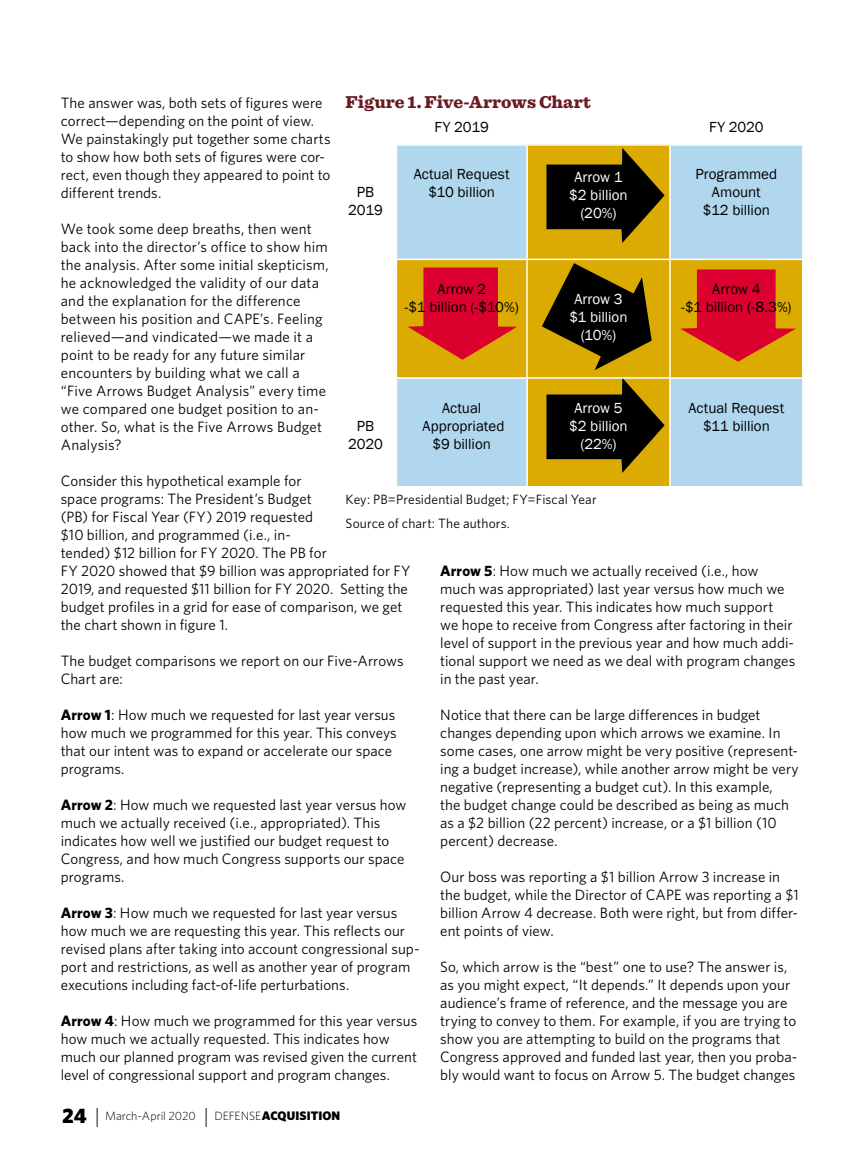
<style>
.page{position:relative;width:864px;height:1161px;background:#fff}
.page>*{position:absolute;margin:0;border:0;box-sizing:border-box;transform-origin:0 0}
.t1{font:900 18px "Sentinel";letter-spacing:-.005em;color:#691b22}
.body_text{font:15px/18px "Whitney";letter-spacing:.005em;color:#000}
.t2{font:15px/18px "Franklin Gothic";color:#000;text-align:center}
.t3{font:15px/18px "Franklin Gothic";color:#fff;text-align:center}
.t4{font:13.5px/24px "Whitney";letter-spacing:.01em;color:#000}
.t5{font:300 12px "Whitney";color:#000}
.s1{font-weight:700}
.s2{font-weight:900;font-size:21px}
.s3{font-size:21px}
.s4{font-weight:900;font-size:12.3px}
</style>
<div class="page">
<div style="left:398px;top:145px;width:405px;height:341px;background:#b1d7ef"></div>
<div style="left:528px;top:145px;width:141px;height:341px;background:#dcab01"></div>
<div style="left:398px;top:260px;width:404px;height:118px;background:#dcab01"></div>
<svg style="left:546px;top:148px;width:119px;height:95px"></svg>
<svg style="left:542px;top:263px;width:110px;height:107px"></svg>
<svg style="left:546px;top:379px;width:119px;height:94px"></svg>
<svg style="left:408px;top:268px;width:109px;height:92px"></svg>
<svg style="left:680px;top:269px;width:116px;height:93px"></svg>
<hr style="left:396px;top:144px;width:131px;height:2px;background:#fff">
<hr style="left:527px;top:144px;width:143px;height:2px;background:#fff">
<hr style="left:526px;top:146px;width:2px;height:113px;background:#fff">
<hr style="left:670px;top:144px;width:134px;height:2px;background:#fff">
<hr style="left:669px;top:146px;width:2px;height:113px;background:#fff">
<hr style="left:802px;top:146px;width:2px;height:113px;background:#fff">
<hr style="left:396px;top:259px;width:131px;height:1px;background:#fff">
<hr style="left:527px;top:259px;width:143px;height:1px;background:#fff">
<hr style="left:526px;top:260px;width:2px;height:117px;background:#fff">
<hr style="left:670px;top:259px;width:134px;height:1px;background:#fff">
<hr style="left:669px;top:260px;width:2px;height:117px;background:#fff">
<hr style="left:802px;top:260px;width:2px;height:117px;background:#fff">
<hr style="left:396px;top:377px;width:131px;height:2px;background:#fff">
<hr style="left:527px;top:377px;width:143px;height:2px;background:#fff">
<hr style="left:526px;top:379px;width:2px;height:120px;background:#fff">
<hr style="left:670px;top:377px;width:134px;height:2px;background:#fff">
<hr style="left:669px;top:379px;width:2px;height:120px;background:#fff">
<hr style="left:802px;top:379px;width:2px;height:120px;background:#fff">
<p class="t1" style="left:346px;top:88px;width:247px">Figure 1. Five-Arrows Chart</p>
<p class="body_text" style="left:61px;top:94px;width:271px">The answer was, both sets of figures were correct—depending on the point of view.<br>We painstakingly put together some charts to show how both sets of figures were cor&shy;rect, even though they appeared to point to different trends.</p>
<p class="body_text" style="left:61px;top:220px;width:270px">We took some deep breaths, then went back into the director’s office to show him the analysis. After some initial skepticism, he acknowledged the validity of our data and the explanation for the difference between his position and CAPE’s. Feeling relieved—and vindicated—we made it a point to be ready for any future similar encounters by building what we call a “Five Arrows Budget Analysis” every time we compared one budget position to an&shy;other. So, what is the Five Arrows Budget Analysis?</p>
<p class="body_text" style="left:61px;top:472px;width:351px">Consider this hypothetical example for<br>space programs: The President’s Budget<br>(PB) for Fiscal Year (FY) 2019 requested<br>$10 billion, and programmed (i.e., in-<br>tended) $12 billion for FY 2020. The PB for<br>FY 2020 showed that $9 billion was appropriated for FY 2019, and requested $11 billion for FY 2020. Setting the budget profiles in a grid for ease of comparison, we get the chart shown in figure 1.</p>
<p class="body_text" style="left:61px;top:652px;width:344px">The budget comparisons we report on our Five-Arrows<br>Chart are:</p>
<p class="body_text" style="left:61px;top:706px;width:338px"><span class="s1">Arrow 1</span>: How much we requested for last year versus how much we programmed for this year. This conveys that our intent was to expand or accelerate our space programs.</p>
<p class="body_text" style="left:61px;top:796px;width:347px"><span class="s1">Arrow 2</span>: How much we requested last year versus how much we actually received (i.e., appropriated). This indicates how well we justified our budget request to Congress, and how much Congress supports our space programs.</p>
<p class="body_text" style="left:61px;top:904px;width:360px"><span class="s1">Arrow 3</span>: How much we requested for last year versus how much we are requesting this year. This reflects our revised plans after taking into account congressional sup&shy;port and restrictions, as well as another year of program executions including fact-of-life perturbations.</p>
<p class="body_text" style="left:61px;top:1012px;width:358px"><span class="s1">Arrow 4</span>: How much we programmed for this year versus how much we actually requested. This indicates how much our planned program was revised given the current level of congressional support and program changes.</p>
<p class="t2" style="left:435px;top:118px;width:56px">FY 2019</p>
<p class="t2" style="left:709px;top:118px;width:56px">FY 2020</p>
<p class="t2" style="left:414px;top:166px;width:97px">Actual Request $10 billion</p>
<p class="t3" style="left:569px;top:169px;width:60px">Arrow 1 $2 billion (20%)</p>
<p class="t2" style="left:696px;top:166px;width:83px">Programmed<br>Amount<br>$12 billion</p>
<p class="t2" style="left:348px;top:184px;width:36px">PB<br>2019</p>
<p class="t2" style="left:405px;top:280px;width:116px">Arrow 2<br>-$1 billion (-$10%)</p>
<p class="t3" style="left:569px;top:291px;width:60px">Arrow 3 $1 billion (10%)</p>
<p class="t2" style="left:681px;top:280px;width:112px">Arrow 4<br>-$1 billion (-8.3%)</p>
<p class="t2" style="left:423px;top:399px;width:83px">Actual<br>Appropriated $9 billion</p>
<p class="t3" style="left:569px;top:399px;width:60px">Arrow 5 $2 billion (22%)</p>
<p class="t2" style="left:688px;top:399px;width:97px">Actual Request $11 billion</p>
<p class="t2" style="left:348px;top:417px;width:36px">PB<br>2020</p>
<p class="t4" style="left:346px;top:487px;width:253px">Key: PB=Presidential Budget; FY=Fiscal Year<br>Source of chart: The authors.</p>
<p class="body_text" style="left:440px;top:562px;width:357px"><span class="s1">Arrow 5</span>: How much we actually received (i.e., how much was appropriated) last year versus how much we requested this year. This indicates how much support we hope to receive from Congress after factoring in their level of support in the previous year and how much addi&shy;tional support we need as we deal with program changes in the past year.</p>
<p class="body_text" style="left:440px;top:706px;width:360px">Notice that there can be large differences in budget changes depending upon which arrows we examine. In some cases, one arrow might be very positive (represent&shy;ing a budget increase), while another arrow might be very negative (representing a budget cut). In this example,<br>the budget change could be described as being as much as a $2 billion (22 percent) increase, or a $1 billion (10 percent) decrease.</p>
<p class="body_text" style="left:440px;top:868px;width:360px">Our boss was reporting a $1 billion Arrow 3 increase in the budget, while the Director of CAPE was reporting a $1 billion Arrow 4 decrease. Both were right, but from differ&shy;ent points of view.</p>
<p class="body_text" style="left:440px;top:958px;width:359px">So, which arrow is the “best” one to use? The answer is, as you might expect, “It depends.” It depends upon your audience’s frame of reference, and the message you are trying to convey to them. For example, if you are trying to show you are attempting to build on the programs that Congress approved and funded last year, then you proba&shy;bly would want to focus on Arrow 5. The budget changes</p>
<p class="t5" style="left:62px;top:1108px;width:280px"><span class="s2">24</span> <span class="s3">|</span> March-April 2020 <span class="s3">|</span> DEFENSE<span class="s4">ACQUISITION</span></p>
</div>
